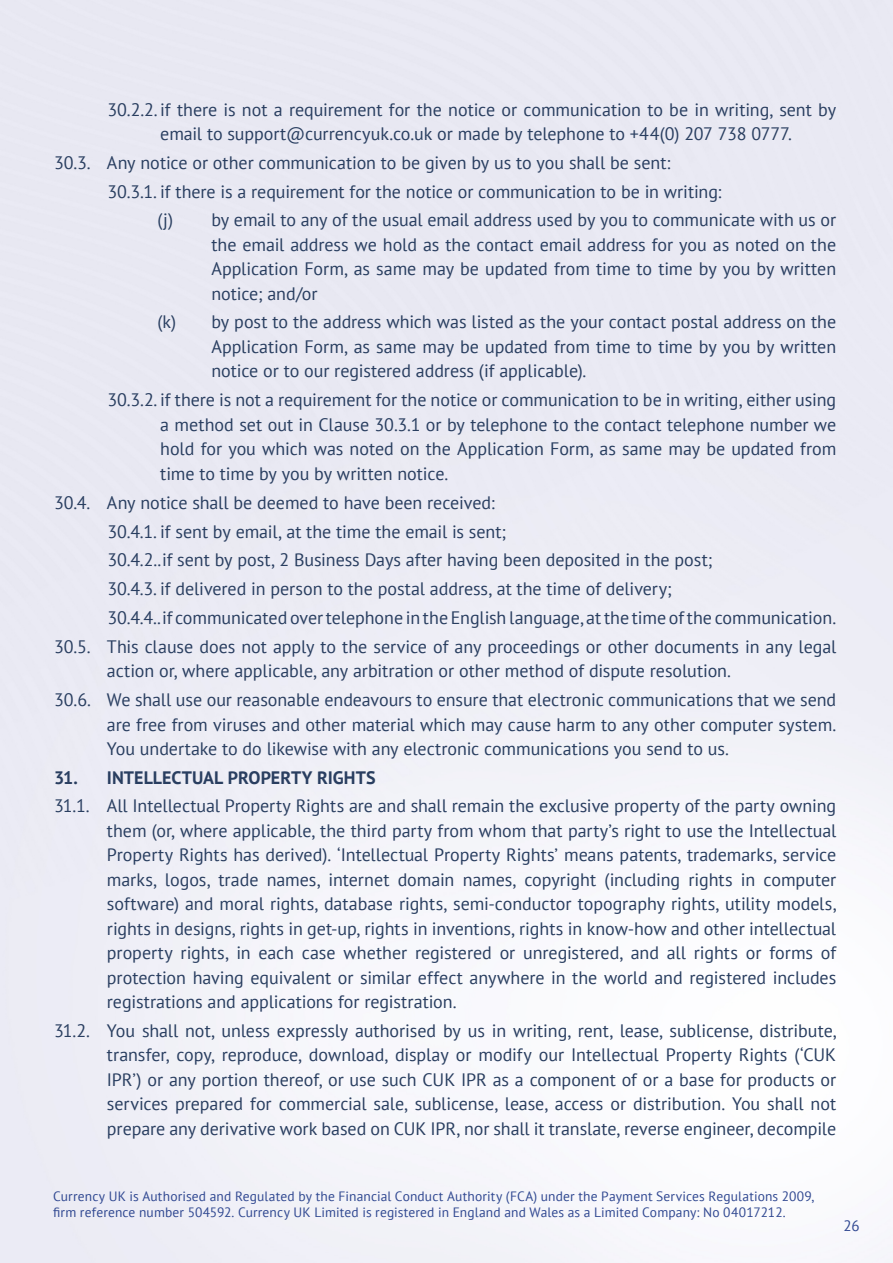
<style>
.page{position:relative;width:893px;height:1263px;background:#fff}
.page>*{position:absolute;margin:0;border:0;box-sizing:border-box;transform-origin:0 0}
.Heading_3{font:18px/24.5px "PT Sans";letter-spacing:-.005em;color:#293e60;text-align:justify}
.t1{font:700 18px "PT Sans";letter-spacing:.005em;color:#293e60}
.t2{font:15px "PT Sans";color:#304891}
.t3{font:13.5px/16.2px "PT Sans";letter-spacing:.01em;color:#304891}
</style>
<div class="page">
<p class="Heading_3" style="left:107px;top:97px;width:730px;text-align:center">30.2.2. if there is not a requirement for the notice or communication to be in writing, sent by email to support@currencyuk.co.uk or made by telephone to +44(0) 207 738 0777.</p>
<p class="Heading_3" style="left:54px;top:150px;width:618px">30.3. Any notice or other communication to be given by us to you shall be sent:</p>
<p class="Heading_3" style="left:107px;top:179px;width:616px">30.3.1. if there is a requirement for the notice or communication to be in writing:</p>
<p class="Heading_3" style="left:211px;top:207px;width:626px;text-indent:-54px">(j) by email to any of the usual email address used by you to communicate with us or the email address we hold as the contact email address for you as noted on the Application Form, as same may be updated from time to time by you by written notice; and/or</p>
<p class="Heading_3" style="left:211px;top:309px;width:626px;text-indent:-54px">(k) by post to the address which was listed as the your contact postal address on the Application Form, as same may be updated from time to time by you by written notice or to our registered address (if applicable).</p>
<p class="Heading_3" style="left:160px;top:387px;width:677px;text-indent:-53px">30.3.2. if there is not a requirement for the notice or communication to be in writing, either using a method set out in Clause 30.3.1 or by telephone to the contact telephone number we hold for you which was noted on the Application Form, as same may be updated from time to time by you by written notice.</p>
<p class="Heading_3" style="left:54px;top:490px;width:442px">30.4. Any notice shall be deemed to have been received:</p>
<p class="Heading_3" style="left:107px;top:519px;width:400px">30.4.1. if sent by email, at the time the email is sent;</p>
<p class="Heading_3" style="left:107px;top:547px;width:607px">30.4.2..if sent by post, 2 Business Days after having been deposited in the post;</p>
<p class="Heading_3" style="left:107px;top:576px;width:566px">30.4.3. if delivered in person to the postal address, at the time of delivery;</p>
<p class="Heading_3" style="left:107px;top:605px;width:730px">30.4.4..if communicated over telephone in the English language, at the time of the communication.</p>
<p class="Heading_3" style="left:107px;top:634px;width:731px;text-indent:-53px">30.5. This clause does not apply to the service of any proceedings or other documents in any legal action or, where applicable, any arbitration or other method of dispute resolution.</p>
<p class="Heading_3" style="left:107px;top:687px;width:731px;text-indent:-53px">30.6. We shall use our reasonable endeavours to ensure that electronic communications that we send are free from viruses and other material which may cause harm to any other computer system.<br>You undertake to do likewise with any electronic communications you send to us.</p>
<p class="t1" style="left:54px;top:765px;width:323px">31. INTELLECTUAL PROPERTY RIGHTS</p>
<p class="Heading_3" style="left:107px;top:793px;width:731px;text-indent:-53px">31.1. All Intellectual Property Rights are and shall remain the exclusive property of the party owning them (or, where applicable, the third party from whom that party’s right to use the Intellectual Property Rights has derived). ‘Intellectual Property Rights’ means patents, trademarks, service marks, logos, trade names, internet domain names, copyright (including rights in computer software) and moral rights, database rights, semi-conductor topography rights, utility models, rights in designs, rights in get-up, rights in inventions, rights in know-how and other intellectual property rights, in each case whether registered or unregistered, and all rights or forms of protection having equivalent or similar effect anywhere in the world and registered includes registrations and applications for registration.</p>
<p class="Heading_3" style="left:107px;top:1018px;width:731px;text-indent:-53px">31.2. You shall not, unless expressly authorised by us in writing, rent, lease, sublicense, distribute, transfer, copy, reproduce, download, display or modify our Intellectual Property Rights (‘CUK IPR’) or any portion thereof, or use such CUK IPR as a component of or a base for products or services prepared for commercial sale, sublicense, lease, access or distribution. You shall not prepare any derivative work based on CUK IPR, nor shall it translate, reverse engineer, decompile</p>
<p class="t3" style="left:53px;top:1187px;width:762px">Currency UK is Authorised and Regulated by the Financial Conduct Authority (FCA) under the Payment Services Regulations 2009, firm reference number 504592. Currency UK Limited is registered in England and Wales as a Limited Company: No 04017212.</p>
<p class="t2" style="left:843px;top:1216px;width:18px">26</p>
</div>
